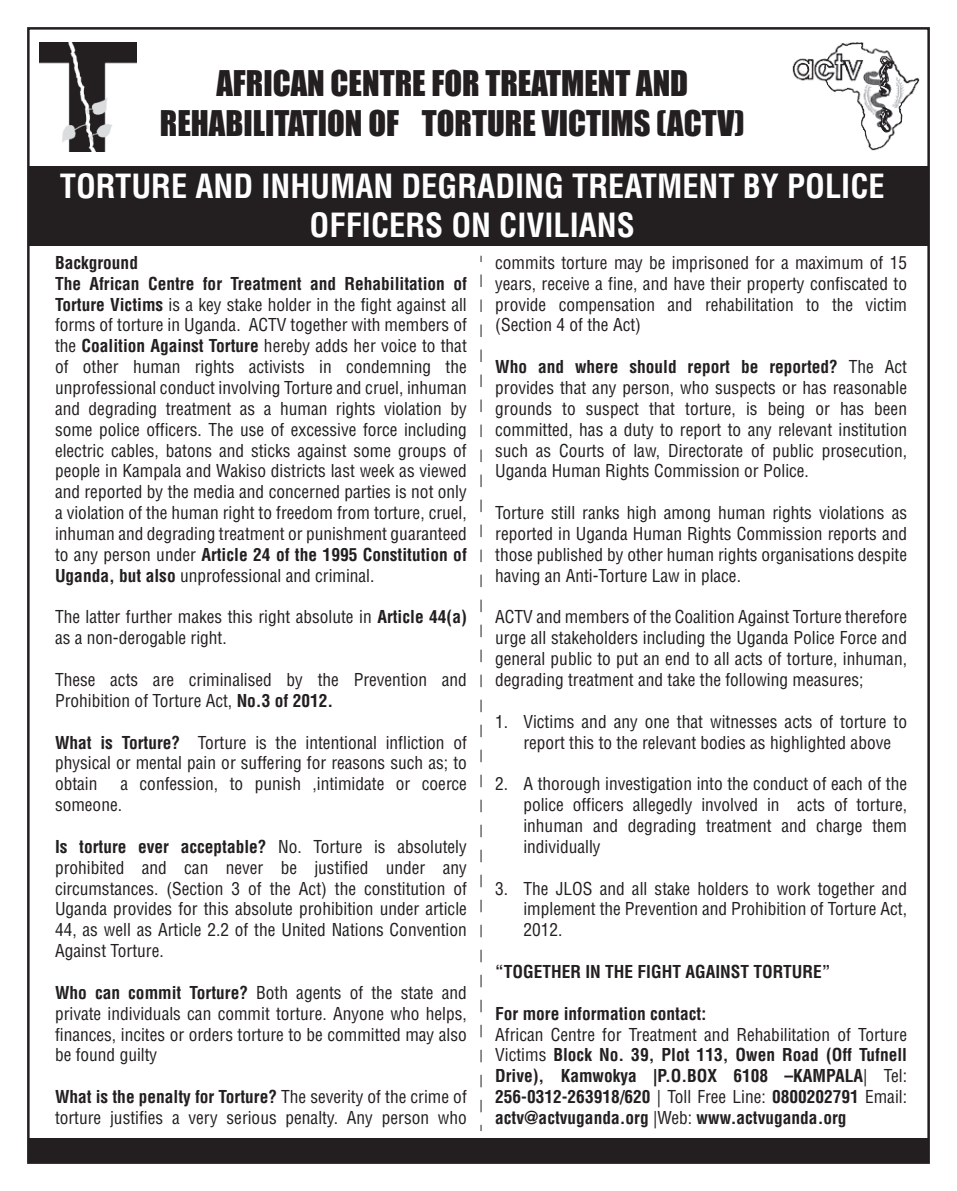
<style>
.page{position:relative;width:957px;height:1191px;background:#fff}
.page>*{position:absolute;margin:0;border:0;box-sizing:border-box;transform-origin:0 0}
.t1{font:32.5px/39px "Impact";color:#231f20;text-align:center}
.t2{font:700 condensed 32.5px/39px "Helvetica";color:#fff;text-align:center}
.t3{font:condensed 17.25px/20.8px "Helvetica";color:#231f20;text-align:justify}
.t4{font:700 condensed 17.25px/20.8px "Helvetica";color:#231f20;text-align:justify}
.s1{font-weight:700}
.s2{font-weight:400}
</style>
<div class="page">
<div style="left:28px;top:166px;width:900px;height:80px;background:#231f20"></div>
<img style="left:40px;top:43px;width:96px;height:108px">
<img style="left:792px;top:43px;width:128px;height:108px">
<svg style="left:480px;top:274px;width:1px;height:839px"></svg>
<div style="left:28px;top:1138px;width:900px;height:24px;background:#231f20"></div>
<h1 class="t1" style="left:160px;top:63px;width:586px">AFRICAN CENTRE FOR TREATMENT AND<br>REHABILITATION OF TORTURE VICTIMS (ACTV)</h1>
<h1 class="t2" style="left:60px;top:166px;width:826px">TORTURE AND INHUMAN DEGRADING TREATMENT BY POLICE<br>OFFICERS ON CIVILIANS</h1>
<p class="t3" style="left:55px;top:252px;width:413px;text-align:left"><span class="s1">Background<br>The African Centre for Treatment and Rehabilitation of Torture Victims</span> is a key stake holder in the fight against all forms of torture in Uganda. ACTV together with members of the <span class="s1">Coalition Against Torture</span> hereby adds her voice to that of other human rights activists in condemning the unprofessional conduct involving Torture and cruel, inhuman and degrading treatment as a human rights violation by some police officers. The use of excessive force including electric cables, batons and sticks against some groups of people in Kampala and Wakiso districts last week as viewed and reported by the media and concerned parties is not only a violation of the human right to freedom from torture, cruel, inhuman and degrading treatment or punishment guaranteed to any person under <span class="s1">Article 24 of the 1995 Constitution of Uganda, but also</span> unprofessional and criminal.</p>
<p class="t3" style="left:55px;top:606px;width:413px">The latter further makes this right absolute in <span class="s1">Article 44(a) </span>as a non-derogable right.</p>
<p class="t3" style="left:55px;top:669px;width:413px">These acts are criminalised by the Prevention and<br>Prohibition of Torture Act, <span class="s1">No.3 of 2012.</span></p>
<p class="t3" style="left:55px;top:731px;width:413px"><span class="s1">What is Torture?</span> Torture is the intentional infliction of physical or mental pain or suffering for reasons such as; to obtain</p>
<p class="t3" style="left:495px;top:252px;width:413px">commits torture may be imprisoned for a maximum of 15 years, receive a fine, and have their property confiscated to provide compensation and rehabilitation to the victim (Section 4 of the Act)</p>
<p class="t3" style="left:495px;top:356px;width:413px"><span class="s1">Who and where should report be reported?</span> The Act provides that any person, who suspects or has reasonable grounds to suspect that torture, is being or has been committed, has a duty to report to any relevant institution such as Courts of law, Directorate of public prosecution, Uganda Human Rights Commission or Police.</p>
<p class="t3" style="left:495px;top:502px;width:413px">Torture still ranks high among human rights violations as reported in Uganda Human Rights Commission reports and those published by other human rights organisations despite having an Anti-Torture Law in place.</p>
<p class="t3" style="left:495px;top:606px;width:413px">ACTV and members of the Coalition Against Torture therefore urge all stakeholders including the Uganda Police Force and general public to put an end to all acts of torture, inhuman, degrading treatment and take the following measures;</p>
<p class="t3" style="left:523px;top:711px;width:385px;text-indent:-28px">1. Victims and any one that witnesses acts of torture to report this to the relevant bodies as highlighted above</p>
<p class="t3" style="left:523px;top:773px;width:385px;text-indent:-28px">2. A thorough investigation into the conduct of each of the police officers allegedly involved in acts of torture, inhuman and degrading treatment and charge them individually</p>
<p class="t3" style="left:523px;top:877px;width:385px;text-indent:-28px">3. The JLOS and all stake holders to work together and implement the Prevention and Prohibition of Torture Act, 2012.</p>
<p class="t4" style="left:495px;top:961px;width:337px">“TOGETHER IN THE FIGHT AGAINST TORTURE”</p>
<p class="t4" style="left:495px;top:1003px;width:212px">For more information contact:</p>
<p class="t4" style="left:495px;top:1023px;width:413px"><span class="s2">African Centre for Treatment and Rehabilitation of Torture Victims</span> Block No. 39, Plot 113, Owen Road (Off Tufnell Drive), Kamwokya |P.O.BOX 6108 –KAMPALA<span class="s2">| Tel:<br></span>256-0312-263918/620 <span class="s2">| Toll Free Line:</span> 0800202791 <span class="s2">Email: </span>actv@actvuganda.org <span class="s2">|Web:</span> www.actvuganda.org</p>
<p class="t3" style="left:55px;top:773px;width:413px;text-indent:65px">a confession, to punish ,intimidate or coerce someone.</p>
<p class="t3" style="left:55px;top:836px;width:413px"><span class="s1">Is torture ever acceptable?</span> No. Torture is absolutely prohibited and can never be justified under any circumstances. (Section 3 of the Act) the constitution of Uganda provides for this absolute prohibition under article 44, as well as Article 2.2 of the United Nations Convention Against Torture.</p>
<p class="t3" style="left:55px;top:982px;width:413px"><span class="s1">Who can commit Torture?</span> Both agents of the state and private individuals can commit torture. Anyone who helps, finances, incites or orders torture to be committed may also be found guilty</p>
<p class="t3" style="left:55px;top:1086px;width:413px"><span class="s1">What is the penalty for Torture?</span> The severity of the crime of torture justifies a very serious penalty. Any person who</p>
</div>
